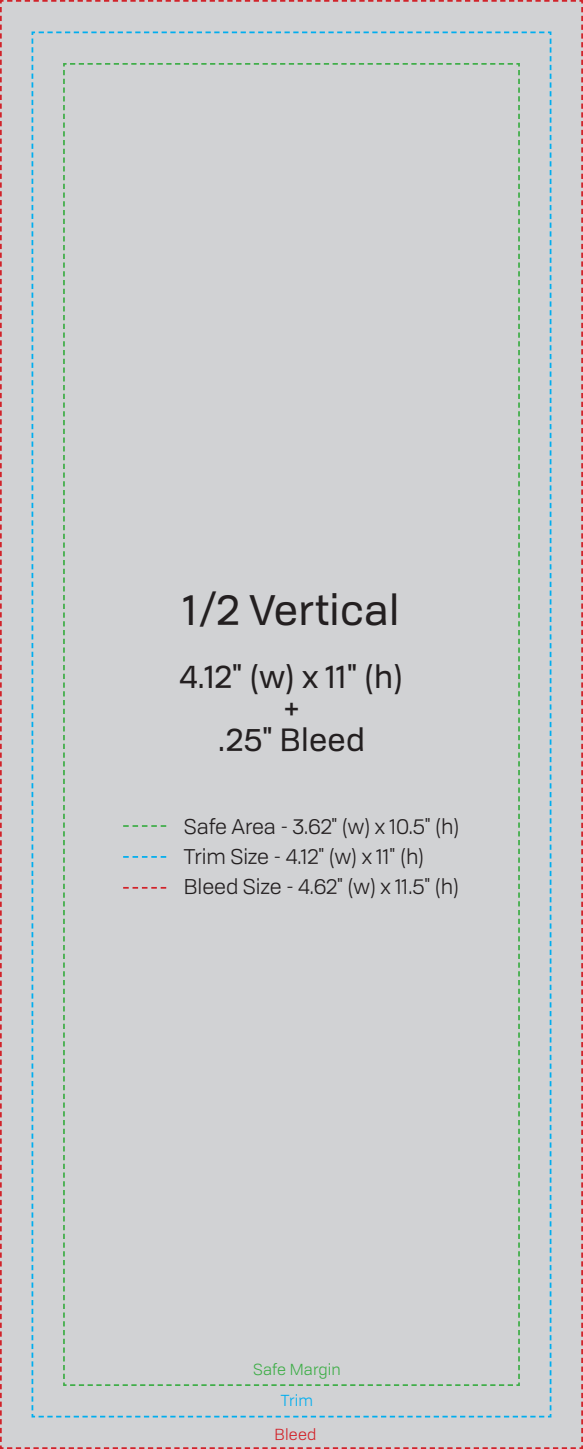
<style>
.page{position:relative;width:583px;height:1449px;background:#fff}
.page>*{position:absolute;margin:0;border:0;box-sizing:border-box;transform-origin:0 0}
.t1{font:42px "Tofino Pro Personal";letter-spacing:.01em;color:#231f20}
.t2{font:31.5px/31.5px "Tofino Pro Personal";letter-spacing:.01em;color:#231f20;text-align:center}
.t3{font:21px/30.3px "Tofino Pro Personal";color:#231f20}
.t4{font:15.75px "Tofino Pro Personal";letter-spacing:.01em;color:#40ae49}
.t5{font:15.75px "Tofino Pro Personal";letter-spacing:.01em;color:#d1232a}
.t6{font:15.75px "Tofino Pro Personal";color:#00aeef}
</style>
<div class="page">
<div style="left:0;top:0;width:582px;height:1449px;background:#d1d2d4"></div>
<h1 class="t1" style="left:183px;top:578px;width:217px">1/2 Vertical</h1>
<h2 class="t2" style="left:180px;top:659px;width:225px">4.12" (w) x 11" (h) +<br>.25" Bleed</h2>
<p class="t3" style="left:183px;top:810px;width:277px">Safe Area - 3.62" (w) x 10.5" (h)<br>Trim Size - 4.12" (w) x 11" (h)<br>Bleed Size - 4.62" (w) x 11.5" (h)</p>
<p class="t4" style="left:253px;top:1358px;width:89px">Safe Margin</p>
<p class="t6" style="left:280px;top:1389px;width:34px">Trim</p>
<p class="t5" style="left:274px;top:1423px;width:43px">Bleed</p>
</div>
